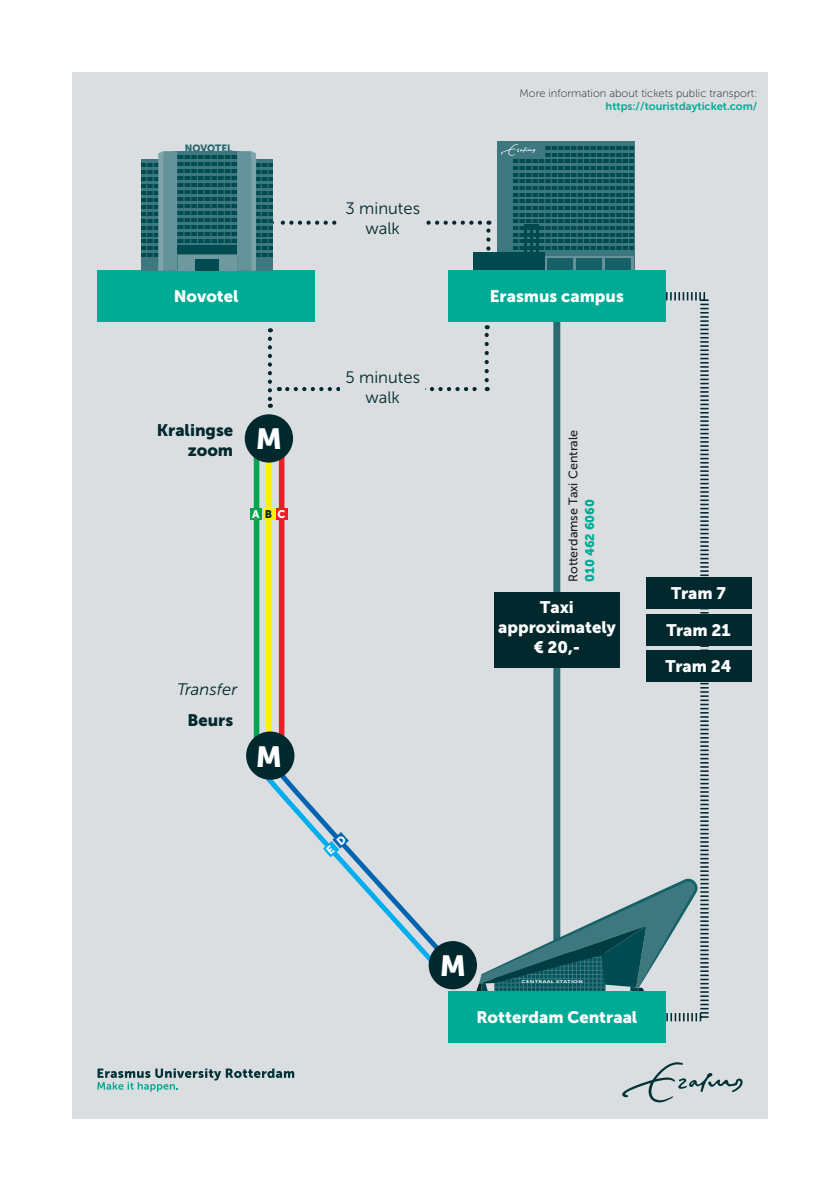
<style>
.page{position:relative;width:840px;height:1191px;background:#fff}
.page>*{position:absolute;margin:0;border:0;box-sizing:border-box;transform-origin:0 0}
.t1{font:29px "Museo Sans 900";color:#fff}
.t2{font:16.6px/19.6px "Museo Sans 900";color:#fff;text-align:center}
.t3{font:16.6px/20px "Museo Sans 300";color:#00282d;text-align:center}
.t4{font:16.6px/20px "Museo Sans 900";color:#00282d;text-align:right}
.t5{font:italic 16.6px "Museo Sans 300";color:#00282d}
.t6{font:12.4px/16.6px "Museo Sans 500";color:#231f20}
.t7{font:11px/13.2px "Museo Sans 100";color:#231f20;text-align:right}
.t8{font:11px "Museo Sans 900";color:#fff}
.t9{font:10.6px "Museo Sans 900";color:#24696f;scale:.94 1}
.t10{font:4px "Museo Sans 700";letter-spacing:.04em;color:#fff;scale:1.52 1}
.s1{color:#00282d}
.s2{font-family:"Museo Sans 700";color:#00ab95}
.s3{font-family:"Museo Sans 900";color:#00ab95}
</style>
<div class="page">
<div style="left:72px;top:72px;width:695px;height:1047px;background:#dadee0"></div>
<div style="left:250px;top:509px;width:12px;height:11px;background:#00a54f"></div>
<div style="left:263px;top:509px;width:11px;height:11px;background:#fff101"></div>
<div style="left:276px;top:509px;width:11px;height:11px;background:#ee1d23"></div>
<svg style="left:486px;top:221px;width:4px;height:30px"></svg>
<svg style="left:273px;top:221px;width:207px;height:4px"></svg>
<div style="left:278px;top:443px;width:7px;height:293px;background:#ee1d23"></div>
<svg style="left:265px;top:462px;width:7px;height:269px;fill:#fff101"></svg>
<svg style="left:252px;top:456px;width:8px;height:282px;fill:#00a54f"></svg>
<div style="left:244px;top:414px;width:49px;height:48px;background:#00282d;border-radius:50%"></div>
<div style="left:246px;top:731px;width:48px;height:49px;background:#00282d;border-radius:50%"></div>
<div style="left:340px;top:202px;width:85px;height:37px;background:#dadee0"></div>
<div style="left:97px;top:270px;width:218px;height:52px;background:#00ab95"></div>
<div style="left:645px;top:577px;width:106px;height:32px;background:#00282d"></div>
<div style="left:645px;top:613px;width:106px;height:32px;background:#00282d"></div>
<div style="left:645px;top:650px;width:106px;height:32px;background:#00282d"></div>
<div style="left:142px;top:159px;width:131px;height:112px;background:#3d787e"></div>
<hr style="left:141px;top:163px;width:132px;height:4px;background:#004b51">
<hr style="left:141px;top:170px;width:132px;height:4px;background:#004b51">
<hr style="left:141px;top:177px;width:132px;height:4px;background:#004b51">
<hr style="left:141px;top:184px;width:132px;height:4px;background:#004b51">
<hr style="left:141px;top:191px;width:132px;height:4px;background:#004b51">
<hr style="left:141px;top:198px;width:132px;height:4px;background:#004b51">
<hr style="left:141px;top:205px;width:132px;height:4px;background:#004b51">
<hr style="left:141px;top:212px;width:132px;height:3px;background:#004b51">
<hr style="left:141px;top:219px;width:132px;height:3px;background:#004b51">
<hr style="left:141px;top:226px;width:132px;height:3px;background:#004b51">
<hr style="left:141px;top:233px;width:132px;height:3px;background:#004b51">
<hr style="left:141px;top:240px;width:132px;height:3px;background:#004b51">
<hr style="left:141px;top:246px;width:132px;height:4px;background:#004b51">
<hr style="left:141px;top:253px;width:132px;height:4px;background:#004b51">
<div style="left:174px;top:151px;width:67px;height:120px;background:#3d787e"></div>
<div style="left:178px;top:255px;width:58px;height:16px;background:#6e999f"></div>
<hr style="left:177px;top:155px;width:60px;height:3px;background:#004b51">
<hr style="left:177px;top:162px;width:60px;height:3px;background:#004b51">
<hr style="left:177px;top:169px;width:60px;height:3px;background:#004b51">
<hr style="left:177px;top:176px;width:60px;height:4px;background:#004b51">
<hr style="left:177px;top:183px;width:60px;height:4px;background:#004b51">
<hr style="left:177px;top:190px;width:60px;height:4px;background:#004b51">
<hr style="left:177px;top:197px;width:60px;height:4px;background:#004b51">
<hr style="left:177px;top:204px;width:60px;height:4px;background:#004b51">
<hr style="left:177px;top:211px;width:60px;height:4px;background:#004b51">
<hr style="left:177px;top:218px;width:60px;height:4px;background:#004b51">
<hr style="left:177px;top:225px;width:60px;height:4px;background:#004b51">
<hr style="left:177px;top:232px;width:60px;height:4px;background:#004b51">
<hr style="left:177px;top:239px;width:60px;height:4px;background:#004b51">
<svg style="left:158px;top:151px;width:19px;height:120px"></svg>
<svg style="left:237px;top:151px;width:19px;height:120px"></svg>
<hr style="left:146px;top:161px;width:1px;height:102px;background:#3d787e">
<hr style="left:153px;top:161px;width:1px;height:102px;background:#3d787e">
<hr style="left:261px;top:161px;width:1px;height:102px;background:#3d787e">
<hr style="left:267px;top:161px;width:1px;height:102px;background:#3d787e">
<hr style="left:183px;top:153px;width:1px;height:102px;background:#3d787e">
<hr style="left:190px;top:153px;width:1px;height:102px;background:#3d787e">
<hr style="left:197px;top:153px;width:1px;height:102px;background:#3d787e">
<hr style="left:204px;top:153px;width:1px;height:102px;background:#3d787e">
<hr style="left:210px;top:153px;width:1px;height:102px;background:#3d787e">
<hr style="left:217px;top:153px;width:1px;height:102px;background:#3d787e">
<hr style="left:224px;top:153px;width:1px;height:102px;background:#3d787e">
<hr style="left:230px;top:153px;width:1px;height:102px;background:#3d787e">
<div style="left:177px;top:245px;width:29px;height:8px;background:#004b51"></div>
<div style="left:207px;top:245px;width:30px;height:8px;background:#004b51"></div>
<div style="left:195px;top:260px;width:23px;height:11px;background:#004b51"></div>
<div style="left:496px;top:141px;width:137px;height:130px;background:#3d787e"></div>
<hr style="left:512px;top:146px;width:121px;height:4px;background:#004b51">
<hr style="left:512px;top:153px;width:121px;height:4px;background:#004b51">
<hr style="left:512px;top:160px;width:121px;height:3px;background:#004b51">
<svg style="left:513px;top:166px;width:120px;height:4px"></svg>
<hr style="left:512px;top:173px;width:121px;height:3px;background:#004b51">
<hr style="left:512px;top:180px;width:121px;height:3px;background:#004b51">
<svg style="left:513px;top:186px;width:120px;height:4px"></svg>
<hr style="left:512px;top:193px;width:121px;height:3px;background:#004b51">
<hr style="left:512px;top:200px;width:121px;height:3px;background:#004b51">
<svg style="left:513px;top:206px;width:120px;height:4px"></svg>
<hr style="left:512px;top:213px;width:121px;height:3px;background:#004b51">
<hr style="left:512px;top:220px;width:121px;height:3px;background:#004b51">
<hr style="left:512px;top:226px;width:121px;height:4px;background:#004b51">
<hr style="left:512px;top:233px;width:121px;height:3px;background:#004b51">
<hr style="left:512px;top:239px;width:121px;height:4px;background:#004b51">
<hr style="left:512px;top:246px;width:121px;height:4px;background:#004b51">
<hr style="left:628px;top:145px;width:1px;height:107px;background:#3d787e">
<hr style="left:621px;top:145px;width:1px;height:107px;background:#3d787e">
<hr style="left:615px;top:145px;width:1px;height:107px;background:#3d787e">
<hr style="left:608px;top:145px;width:1px;height:107px;background:#3d787e">
<hr style="left:602px;top:145px;width:1px;height:107px;background:#3d787e">
<hr style="left:595px;top:145px;width:1px;height:107px;background:#3d787e">
<hr style="left:589px;top:145px;width:1px;height:107px;background:#3d787e">
<hr style="left:582px;top:145px;width:1px;height:107px;background:#3d787e">
<hr style="left:576px;top:145px;width:1px;height:107px;background:#3d787e">
<hr style="left:570px;top:145px;width:1px;height:107px;background:#3d787e">
<hr style="left:563px;top:145px;width:1px;height:107px;background:#3d787e">
<hr style="left:557px;top:145px;width:1px;height:107px;background:#3d787e">
<hr style="left:550px;top:145px;width:1px;height:107px;background:#3d787e">
<hr style="left:544px;top:145px;width:1px;height:107px;background:#3d787e">
<hr style="left:537px;top:145px;width:1px;height:107px;background:#3d787e">
<hr style="left:531px;top:145px;width:1px;height:107px;background:#3d787e">
<hr style="left:524px;top:145px;width:1px;height:107px;background:#3d787e">
<hr style="left:518px;top:145px;width:1px;height:107px;background:#3d787e">
<div style="left:506px;top:144px;width:38px;height:14px;background:#3d787e"></div>
<svg style="left:500px;top:144px;width:35px;height:12px"></svg>
<svg style="left:544px;top:256px;width:89px;height:14px"></svg>
<div style="left:604px;top:258px;width:26px;height:13px;background:#156167"></div>
<div style="left:575px;top:258px;width:26px;height:13px;background:#156167"></div>
<div style="left:547px;top:258px;width:25px;height:13px;background:#156167"></div>
<div style="left:473px;top:252px;width:71px;height:19px;background:#00494f"></div>
<hr style="left:524px;top:225px;width:2px;height:27px;background:#00494f">
<hr style="left:536px;top:225px;width:2px;height:27px;background:#00494f">
<hr style="left:530px;top:225px;width:2px;height:27px;background:#00494f">
<svg style="left:524px;top:224px;width:12px;height:2px"></svg>
<svg style="left:268px;top:339px;width:4px;height:69px"></svg>
<div style="left:447px;top:991px;width:218px;height:52px;background:#00ab95"></div>
<div style="left:447px;top:270px;width:218px;height:52px;background:#00ab95"></div>
<svg style="left:622px;top:1062px;width:120px;height:40px"></svg>
<svg style="left:97px;top:1068px;width:197px;height:23px"></svg>
<svg style="left:287px;top:292px;width:421px;height:729px"></svg>
<p class="t9" style="left:185px;top:142px;width:52px">NOVOTEL</p>
<p class="t2" style="left:173px;top:286px;width:66px">Novotel</p>
<p class="t4" style="left:157px;top:420px;width:78px">Kralingse zoom</p>
<p class="t1" style="left:256px;top:423px;width:28px">M</p>
<p class="t8" style="left:252px;top:508px;width:35px">A<span class="s1">B</span>C</p>
<p class="t3" style="left:345px;top:198px;width:76px">3 minutes walk</p>
<p class="t3" style="left:345px;top:367px;width:76px">5 minutes walk</p>
<p class="t5" style="left:177px;top:680px;width:62px">Transfer</p>
<p class="t4" style="left:187px;top:710px;width:47px">Beurs</p>
<p class="t1" style="left:256px;top:740px;width:28px">M</p>
<p class="t7" style="left:519px;top:86px;width:239px">More information about tickets public transport: <span class="s2">https://touristdayticket.com/</span></p>
<p class="t2" style="left:489px;top:286px;width:135px">Erasmus campus</p>
<p class="t6" style="left:564px;top:582px;width:154px;rotate:-90deg">Rotterdamse Taxi Centrale<br><span class="s3">010 462 6060</span></p>
<p class="t2" style="left:498px;top:598px;width:119px">Taxi approximately € 20,-</p>
<p class="t2" style="left:670px;top:583px;width:56px">Tram 7</p>
<p class="t2" style="left:665px;top:611px;width:67px;line-height:36.2px;text-align:left">Tram 21<br>Tram 24</p>
<p class="t1" style="left:439px;top:949px;width:28px">M</p>
<p class="t10" style="left:521px;top:979px;width:42px">CENTRAAL STATION</p>
<p class="t2" style="left:476px;top:1007px;width:162px">Rotterdam Centraal</p>
</div>
